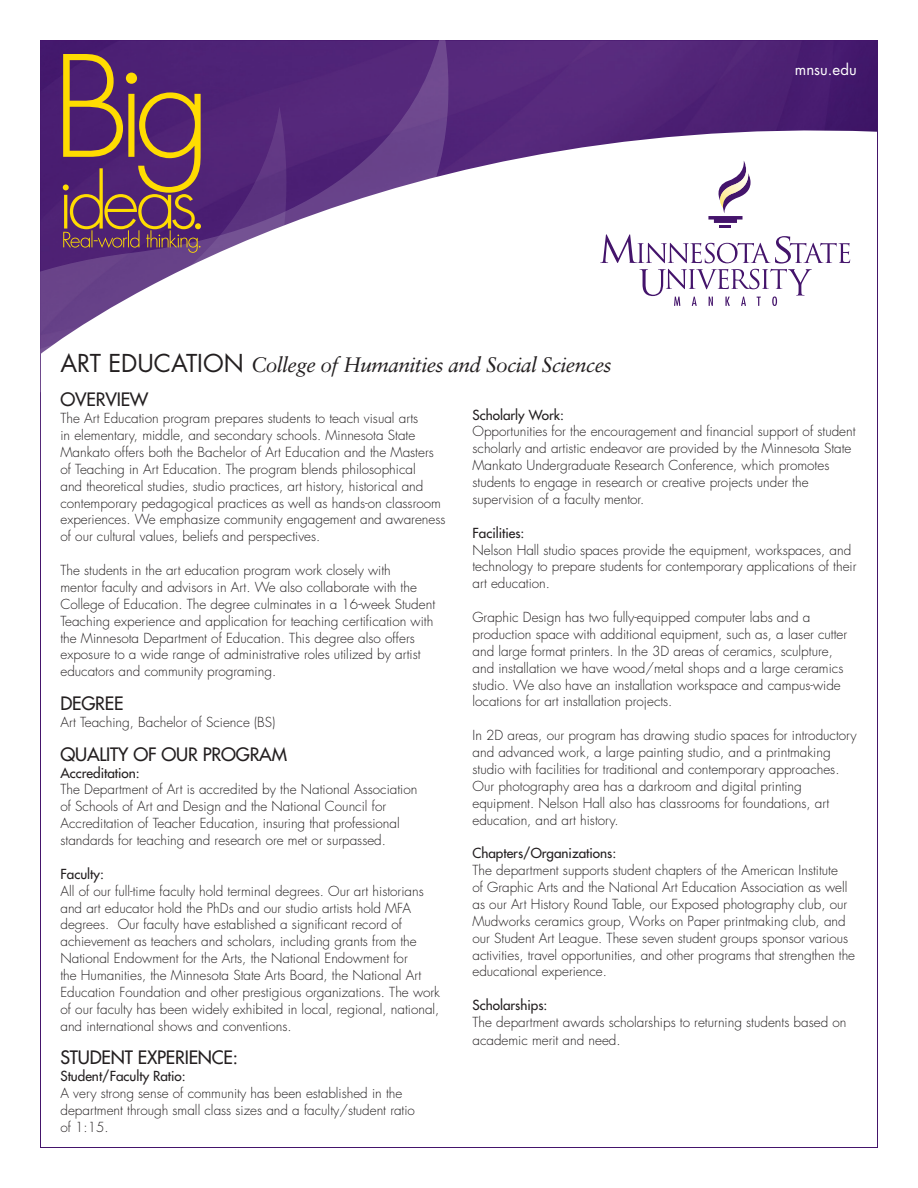
<style>
.page{position:relative;width:918px;height:1188px;background:#fff}
.page>*{position:absolute;margin:0;border:0;box-sizing:border-box;transform-origin:0 0}
.t1{font:italic 21px "Sabon LT Std";letter-spacing:-.025em;color:#231f20}
.Heads{font:500 18px "Futura Std";letter-spacing:-.01em;color:#231f20}
.t2{font:15px "Futura Std";color:#fff}
.Body{font:300 13.5px/16.8px "Futura Std";color:#231f20}
.Body-2{font:500 13.5px "Futura Std";color:#231f20}
.s1{font-family:"Futura Std";font-style:normal;font-size:24px}
</style>
<div class="page">
<img style="left:506px;top:40px;width:372px;height:314px">
<svg style="left:260px;top:40px;width:246px;height:161px;background:#6a448c"></svg>
<svg style="left:40px;top:40px;width:220px;height:66px;background:#4b1f73"></svg>
<svg style="left:40px;top:106px;width:314px;height:673px"></svg>
<svg style="left:63px;top:54px;width:138px;height:199px;background:#764c59"></svg>
<svg style="left:600px;top:234px;width:250px;height:72px"></svg>
<svg style="left:708px;top:161px;width:43px;height:67px"></svg>
<p class="t2" style="left:795px;top:60px;width:63px">mnsu.edu</p>
<p class="t1" style="left:60px;top:352px;width:553px"><span class="s1">ART EDUCATION</span> College of Humanities and Social Sciences</p>
<p class="Body-2" style="left:472px;top:406px;width:93px">Scholarly Work:</p>
<p class="Body" style="left:472px;top:423px;width:385px">Opportunities for the encouragement and financial support of student scholarly and artistic endeavor are provided by the Minnesota State Mankato Undergraduate Research Conference, which promotes students to engage in research or creative projects under the supervision of a faculty mentor.</p>
<p class="Body-2" style="left:472px;top:524px;width:54px">Facilities:</p>
<p class="Body" style="left:472px;top:542px;width:386px">Nelson Hall studio spaces provide the equipment, workspaces, and technology to prepare students for contemporary applications of their art education.</p>
<p class="Body" style="left:472px;top:609px;width:376px">Graphic Design has two fully-equipped computer labs and a production space with additional equipment, such as, a laser cutter and large format printers. In the 3D areas of ceramics, sculpture, and installation we have wood/metal shops and a large ceramics studio. We also have an installation workspace and campus-wide locations for art installation projects.</p>
<p class="Body" style="left:472px;top:727px;width:386px">In 2D areas, our program has drawing studio spaces for introductory and advanced work, a large painting studio, and a printmaking studio with facilities for traditional and contemporary approaches.<br>Our photography area has a darkroom and digital printing equipment. Nelson Hall also has classrooms for foundations, art education, and art history.</p>
<p class="Body-2" style="left:472px;top:845px;width:145px">Chapters/Organizations:</p>
<p class="Body" style="left:472px;top:862px;width:384px">The department supports student chapters of the American Institute<br>of Graphic Arts and the National Art Education Association as well as our Art History Round Table, our Exposed photography club, our Mudworks ceramics group, Works on Paper printmaking club, and our Student Art League. These seven student groups sponsor various activities, travel opportunities, and other programs that strengthen the educational experience.</p>
<p class="Body-2" style="left:472px;top:997px;width:77px">Scholarships:</p>
<p class="Body" style="left:472px;top:1013px;width:375px;line-height:18px">The department awards scholarships to returning students based on academic merit and need.</p>
<p class="Heads" style="left:60px;top:388px;width:89px">OVERVIEW</p>
<p class="Body" style="left:60px;top:410px;width:387px">The Art Education program prepares students to teach visual arts<br>in elementary, middle, and secondary schools. Minnesota State Mankato offers both the Bachelor of Art Education and the Masters of Teaching in Art Education. The program blends philosophical<br>and theoretical studies, studio practices, art history, historical and contemporary pedagogical practices as well as hands-on classroom experiences. We emphasize community engagement and awareness of our cultural values, beliefs and perspectives.</p>
<p class="Body" style="left:60px;top:562px;width:376px">The students in the art education program work closely with<br>mentor faculty and advisors in Art. We also collaborate with the College of Education. The degree culminates in a 16-week Student Teaching experience and application for teaching certification with the Minnesota Department of Education. This degree also offers exposure to a wide range of administrative roles utilized by artist educators and community programing.</p>
<p class="Heads" style="left:60px;top:692px;width:65px">DEGREE</p>
<p class="Body" style="left:60px;top:714px;width:217px">Art Teaching, Bachelor of Science (BS)</p>
<p class="Heads" style="left:60px;top:743px;width:228px">QUALITY OF OUR PROGRAM</p>
<p class="Body-2" style="left:60px;top:764px;width:81px">Accreditation:</p>
<p class="Body" style="left:60px;top:782px;width:358px">The Department of Art is accredited by the National Association of Schools of Art and Design and the National Council for Accreditation of Teacher Education, insuring that professional standards for teaching and research ore met or surpassed.</p>
<p class="Body-2" style="left:60px;top:865px;width:45px">Faculty:</p>
<p class="Body" style="left:60px;top:883px;width:381px">All of our full-time faculty hold terminal degrees. Our art historians and art educator hold the PhDs and our studio artists hold MFA degrees. Our faculty have established a significant record of achievement as teachers and scholars, including grants from the National Endowment for the Arts, the National Endowment for<br>the Humanities, the Minnesota State Arts Board, the National Art Education Foundation and other prestigious organizations. The work of our faculty has been widely exhibited in local, regional, national, and international shows and conventions.</p>
<p class="Heads" style="left:60px;top:1047px;width:179px">STUDENT EXPERIENCE:</p>
<p class="Body-2" style="left:60px;top:1068px;width:127px">Student/Faculty Ratio:</p>
<p class="Body" style="left:60px;top:1085px;width:356px">A very strong sense of community has been established in the department through small class sizes and a faculty/student ratio of 1:15.</p>
</div>
